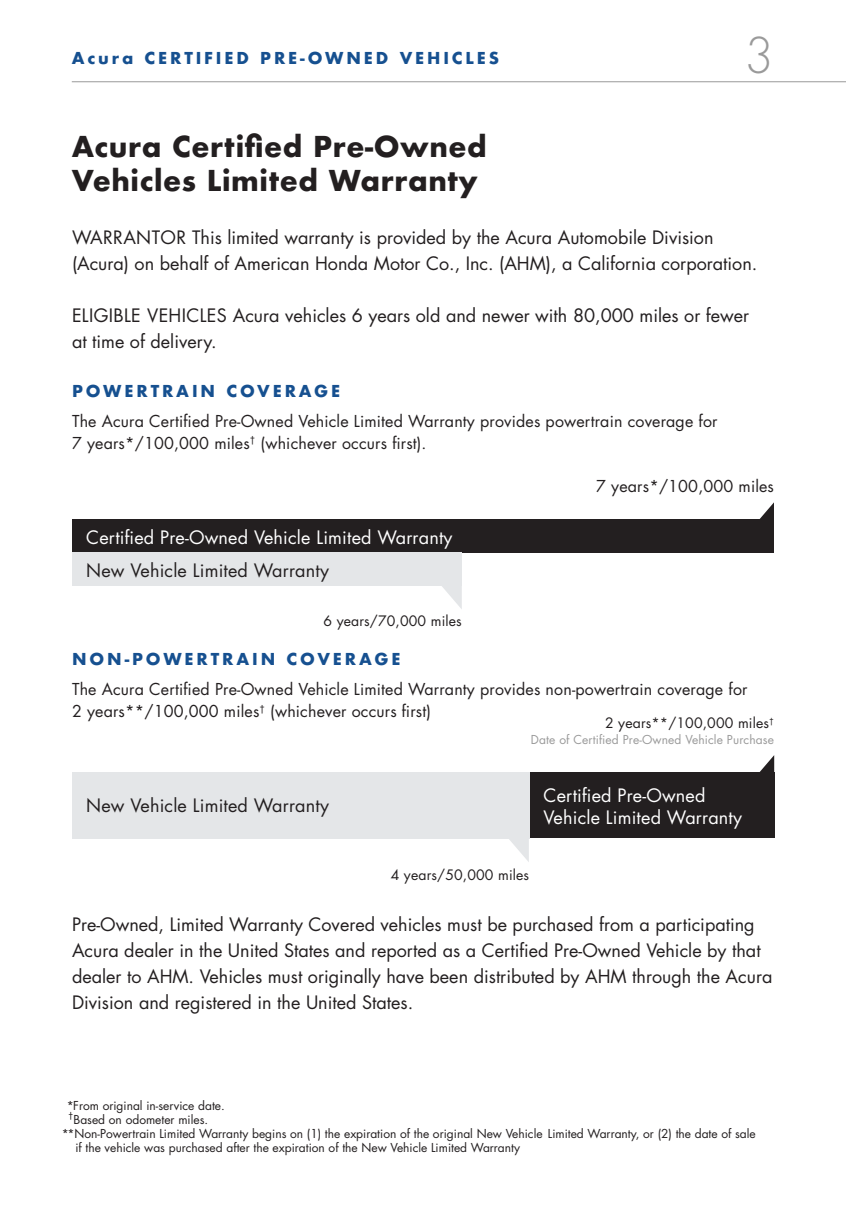
<style>
.page{position:relative;width:846px;height:1224px;background:#fff}
.page>*{position:absolute;margin:0;border:0;box-sizing:border-box;transform-origin:0 0}
.t1{font:300 48px "Futura Std";color:#9a9a9a}
.t2{font:700 28px/33.6px "Futura";letter-spacing:.02em;color:#231f20}
.t3{font:18px/26px "Futura Std";color:#231f20}
.t4{font:18px "Futura Std";letter-spacing:.01em;color:#fff}
.t5{font:16px/22px "Futura Std";letter-spacing:.01em;color:#231f20}
.t6{font:700 16px "Futura";letter-spacing:.18em;color:#165090}
.t7{font:14px "Futura Std";letter-spacing:.01em;color:#231f20}
.t8{font:12px/14px "Futura Std";color:#231f20}
.t9{font:12px "Futura Std";letter-spacing:.01em;color:#9a9a9a}
.s1{font-style:inherit}
</style>
<div class="page">
<div style="left:72px;top:520px;width:702px;height:33px;background:#231f20"></div>
<div style="left:72px;top:553px;width:390px;height:33px;background:#e4e6e8"></div>
<div style="left:529px;top:773px;width:245px;height:65px;background:#231f20"></div>
<svg style="left:734px;top:755px;width:40px;height:18px"></svg>
<div style="left:72px;top:773px;width:457px;height:66px;background:#e4e6e8"></div>
<svg style="left:509px;top:839px;width:20px;height:23px"></svg>
<svg style="left:442px;top:586px;width:20px;height:23px"></svg>
<svg style="left:734px;top:502px;width:40px;height:18px"></svg>
<hr style="left:72px;top:81px;width:774px;height:1px;background:#9a9a9a">
<p class="t6" style="left:72px;top:47px;width:429px">Acura CERTIFIED PRE-OWNED VEHICLES</p>
<p class="t1" style="left:744px;top:26px;width:31px">3</p>
<p class="t2" style="left:72px;top:130px;width:417px">Acura Certified Pre-Owned<br>Vehicles Limited Warranty</p>
<p class="t3" style="left:72px;top:224px;width:687px"><span class="s1">WARRANTOR</span> This limited warranty is provided by the Acura Automobile Division (Acura) on behalf of American Honda Motor Co., Inc. (AHM), a California corporation.</p>
<p class="t3" style="left:72px;top:302px;width:679px">ELIGIBLE VEHICLES Acura vehicles 6 years old and newer with 80,000 miles or fewer at time of delivery.</p>
<p class="t6" style="left:72px;top:379px;width:270px">POWERTRAIN COVERAGE</p>
<p class="t5" style="left:72px;top:410px;width:647px">The Acura Certified Pre-Owned Vehicle Limited Warranty provides powertrain coverage for<br>7 years*/100,000 miles<sup>†</sup> (whichever occurs first).</p>
<p class="t4" style="left:86px;top:526px;width:368px">Certified Pre-Owned Vehicle Limited Warranty</p>
<p class="t3" style="left:86px;top:557px;width:244px">New Vehicle Limited Warranty</p>
<p class="t7" style="left:323px;top:612px;width:140px">6 years/70,000 miles</p>
<p class="t5" style="left:596px;top:475px;width:179px">7 years*/100,000 miles</p>
<p class="t6" style="left:72px;top:648px;width:330px">NON-POWERTRAIN COVERAGE</p>
<p class="t5" style="left:72px;top:679px;width:677px">The Acura Certified Pre-Owned Vehicle Limited Warranty provides non-powertrain coverage for<br>2 years**/100,000 miles<sup>†</sup> (whichever occurs first)</p>
<p class="t7" style="left:605px;top:714px;width:170px">2 years**/100,000 miles<sup>†</sup></p>
<p class="t9" style="left:531px;top:732px;width:245px">Date of Certified Pre-Owned Vehicle Purchase</p>
<p class="t3" style="left:86px;top:793px;width:244px">New Vehicle Limited Warranty</p>
<p class="t4" style="left:544px;top:784px;width:163px">Certified Pre-Owned</p>
<p class="t4" style="left:544px;top:806px;width:200px">Vehicle Limited Warranty</p>
<p class="t7" style="left:391px;top:865px;width:140px">4 years/50,000 miles</p>
<p class="t3" style="left:72px;top:912px;width:702px">Pre-Owned, Limited Warranty Covered vehicles must be purchased from a participating Acura dealer in the United States and reported as a Certified Pre-Owned Vehicle by that dealer to AHM. Vehicles must originally have been distributed by AHM through the Acura Division and registered in the United States.</p>
<p class="t8" style="left:67px;top:1099px;width:159px">*From original in-service date.</p>
<p class="t8" style="left:68px;top:1113px;width:141px"><sup>†</sup>Based on odometer miles.</p>
<p class="t8" style="left:75px;top:1127px;width:682px;text-indent:-13px">**Non-Powertrain Limited Warranty begins on (1) the expiration of the original New Vehicle Limited Warranty, or (2) the date of sale if the vehicle was purchased after the expiration of the New Vehicle Limited Warranty</p>
</div>
